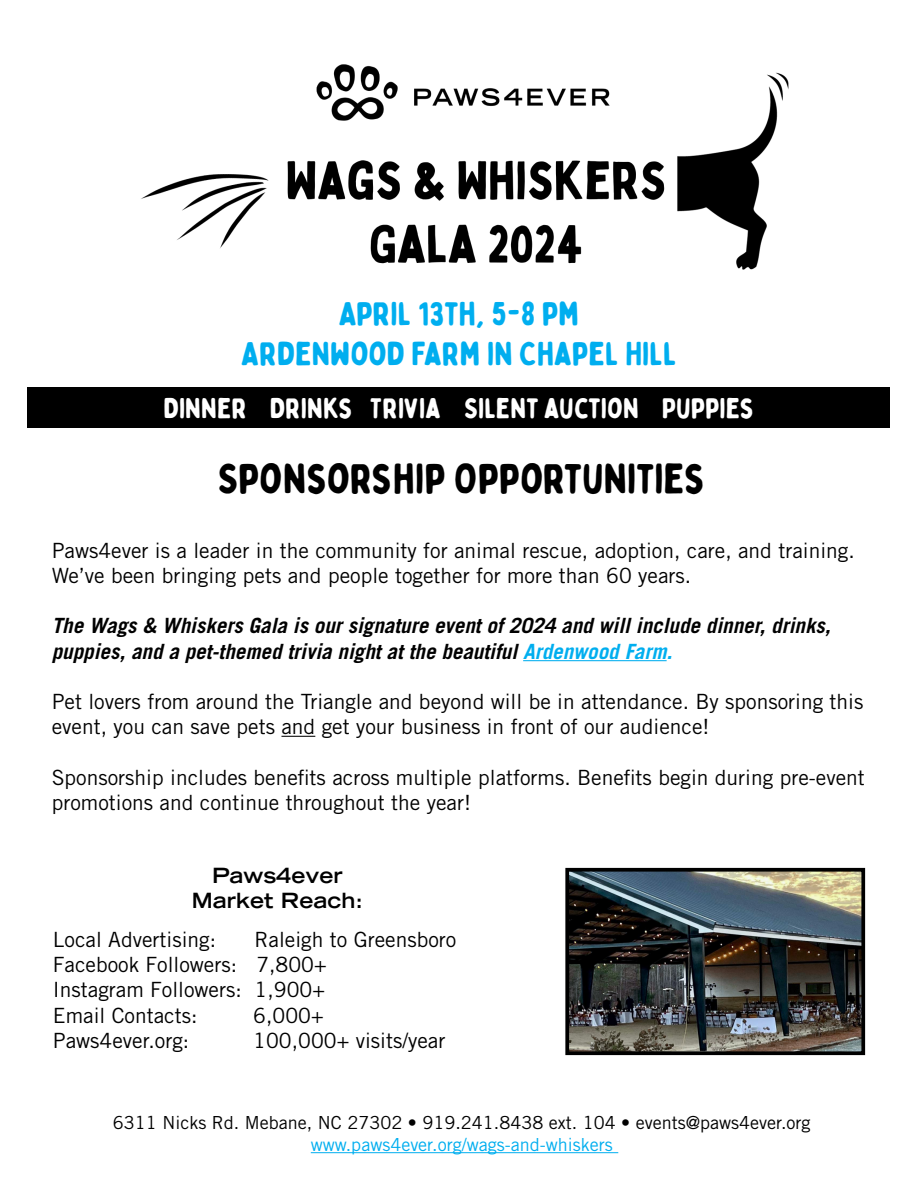
<style>
.page{position:relative;width:918px;height:1188px;background:#fff}
.page>*{position:absolute;margin:0;border:0;box-sizing:border-box;transform-origin:0 0}
.t1{font:42px "Bobby Jones Soft";color:#000}
.t2{font:33px "Bobby Jones Soft";color:#00aeef}
.t3{font:28.5px "Bobby Jones Soft";color:#fff}
.t4{font:21px/25.2px "Trade Gothic LT Std";color:#000}
.t5{font:italic 700 21px/25.2px "Trade Gothic LT Std";color:#000}
.t6{font:700 expanded 21px "Trade Gothic LT Std";color:#000}
.t7{font:18px "Trade Gothic LT Std";color:#000}
.t8{font:18px "Trade Gothic LT Std";color:#00aeef}
.s1{color:#00aeef}
</style>
<div class="page">
<div style="left:28px;top:387px;width:862px;height:41px;background:#000"></div>
<hr style="left:523px;top:660px;width:144px;height:1px;background:#00aeef">
<hr style="left:281px;top:736px;width:34px;height:1px;background:#000">
<hr style="left:311px;top:1152px;width:307px;height:1px;background:#00aeef">
<img style="left:570px;top:873px;width:290px;height:177px">
<div style="left:565px;top:868px;width:300px;height:187px;border:4px solid #000"></div>
<img style="left:141px;top:64px;width:648px;height:206px">
<p class="t2" style="left:339px;top:293px;width:242px">APRIL 13TH, 5-8 PM</p>
<p class="t2" style="left:241px;top:333px;width:437px">ARDENWOOD FARM IN CHAPEL HILL</p>
<p class="t3" style="left:164px;top:390px;width:592px">DINNER DRINKS TRIVIA SILENT AUCTION PUPPIES</p>
<p class="t1" style="left:218px;top:453px;width:489px">SPONSORSHIP OPPORTUNITIES</p>
<p class="t4" style="left:52px;top:537px;width:805px">Paws4ever is a leader in the community for animal rescue, adoption, care, and training.<br>We’ve been bringing pets and people together for more than 60 years.</p>
<p class="t5" style="left:52px;top:614px;width:781px">The Wags &amp; Whiskers Gala is our signature event of 2024 and will include dinner, drinks, puppies, and a pet-themed trivia night at the beautiful <span class="s1">Ardenwood Farm.</span></p>
<p class="t4" style="left:52px;top:689px;width:813px">Pet lovers from around the Triangle and beyond will be in attendance. By sponsoring this event, you can save pets and get your business in front of our audience!</p>
<p class="t4" style="left:52px;top:764px;width:815px">Sponsorship includes benefits across multiple platforms. Benefits begin during pre-event promotions and continue throughout the year!</p>
<p class="t6" style="left:212px;top:862px;width:132px">Paws4ever</p>
<p class="t6" style="left:192px;top:887px;width:173px">Market Reach:</p>
<p class="t4" style="left:53px;top:927px;width:165px">Local Advertising:</p>
<p class="t4" style="left:255px;top:927px;width:203px">Raleigh to Greensboro</p>
<p class="t4" style="left:53px;top:952px;width:275px">Facebook Followers: 7,800+</p>
<p class="t4" style="left:53px;top:977px;width:274px">Instagram Followers: 1,900+</p>
<p class="t4" style="left:53px;top:1002px;width:146px">Email Contacts:</p>
<p class="t4" style="left:253px;top:1002px;width:72px">6,000+</p>
<p class="t4" style="left:53px;top:1028px;width:138px">Paws4ever.org:</p>
<p class="t4" style="left:253px;top:1028px;width:194px">100,000+ visits/year</p>
<p class="t7" style="left:113px;top:1112px;width:699px">6311 Nicks Rd. Mebane, NC 27302 • 919.241.8438 ext. 104 • events@paws4ever.org</p>
<p class="t8" style="left:311px;top:1134px;width:304px">www.paws4ever.org/wags-and-whiskers</p>
</div>
